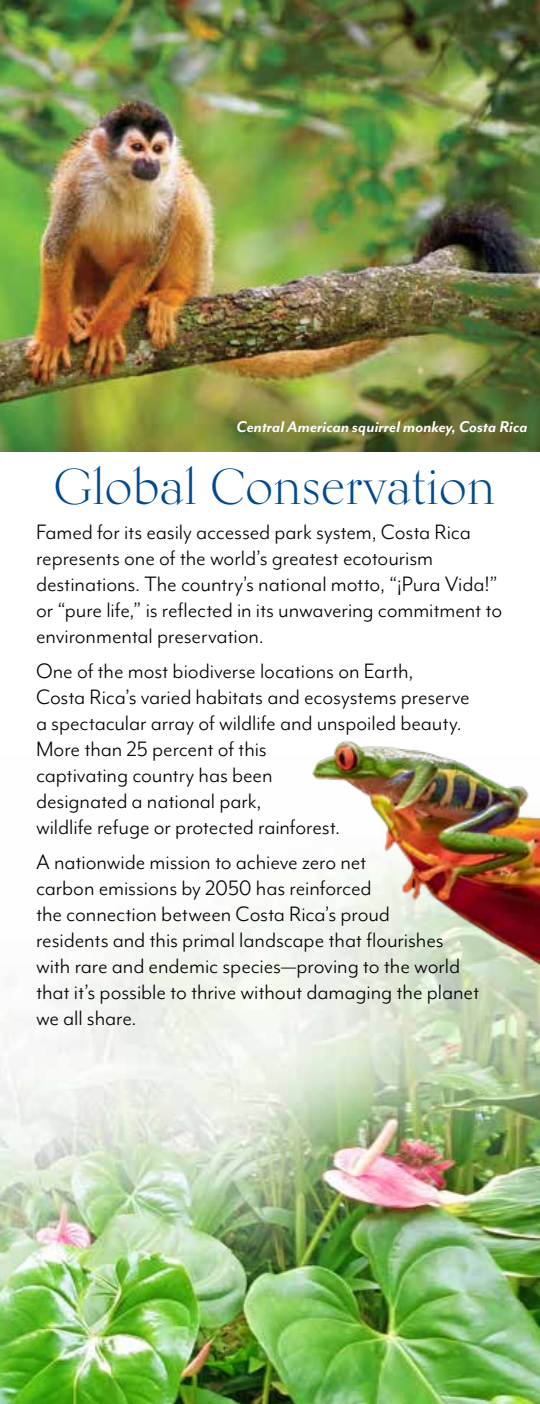
<style>
.page{position:relative;width:540px;height:1404px;background:#fff}
.page>*{position:absolute;margin:0;border:0;box-sizing:border-box;transform-origin:0 0}
.t1{font:50px "Kumlien Pro";letter-spacing:-.005em;color:#004a8f}
.t2{font:24px/26px "Mr Eaves Mod OT";letter-spacing:-.005em;color:#000}
.t3{font:italic 700 18px "Mr Eaves Mod OT";color:#fff}
</style>
<div class="page">
<img style="left:0;top:905px;width:540px;height:499px">
<img style="left:0;top:0;width:539px;height:451px">
<img style="left:294px;top:740px;width:246px;height:250px">
<img style="left:539px;top:0;width:1px;height:452px">
<p class="t3" style="left:236px;top:417px;width:293px">Central American squirrel monkey, Costa Rica</p>
<h1 class="t1" style="left:53px;top:457px;width:443px">Global Conservation</h1>
<p class="t2" style="left:36px;top:519px;width:468px">Famed for its easily accessed park system, Costa Rica represents one of the world’s greatest ecotourism destinations. The country’s national motto, “¡Pura Vida!” or “pure life,” is reflected in its unwavering commitment to environmental preservation.</p>
<p class="t2" style="left:36px;top:658px;width:435px">One of the most biodiverse locations on Earth,<br>Costa Rica’s varied habitats and ecosystems preserve a spectacular array of wildlife and unspoiled beauty.<br>More than 25 percent of this<br>captivating country has been<br>designated a national park,<br>wildlife refuge or protected rainforest.</p>
<p class="t2" style="left:36px;top:849px;width:445px">A nationwide mission to achieve zero net<br>carbon emissions by 2050 has reinforced<br>the connection between Costa Rica’s proud<br>residents and this primal landscape that flourishes with rare and endemic species—proving to the world that it’s possible to thrive without damaging the planet we all share.</p>
</div>
